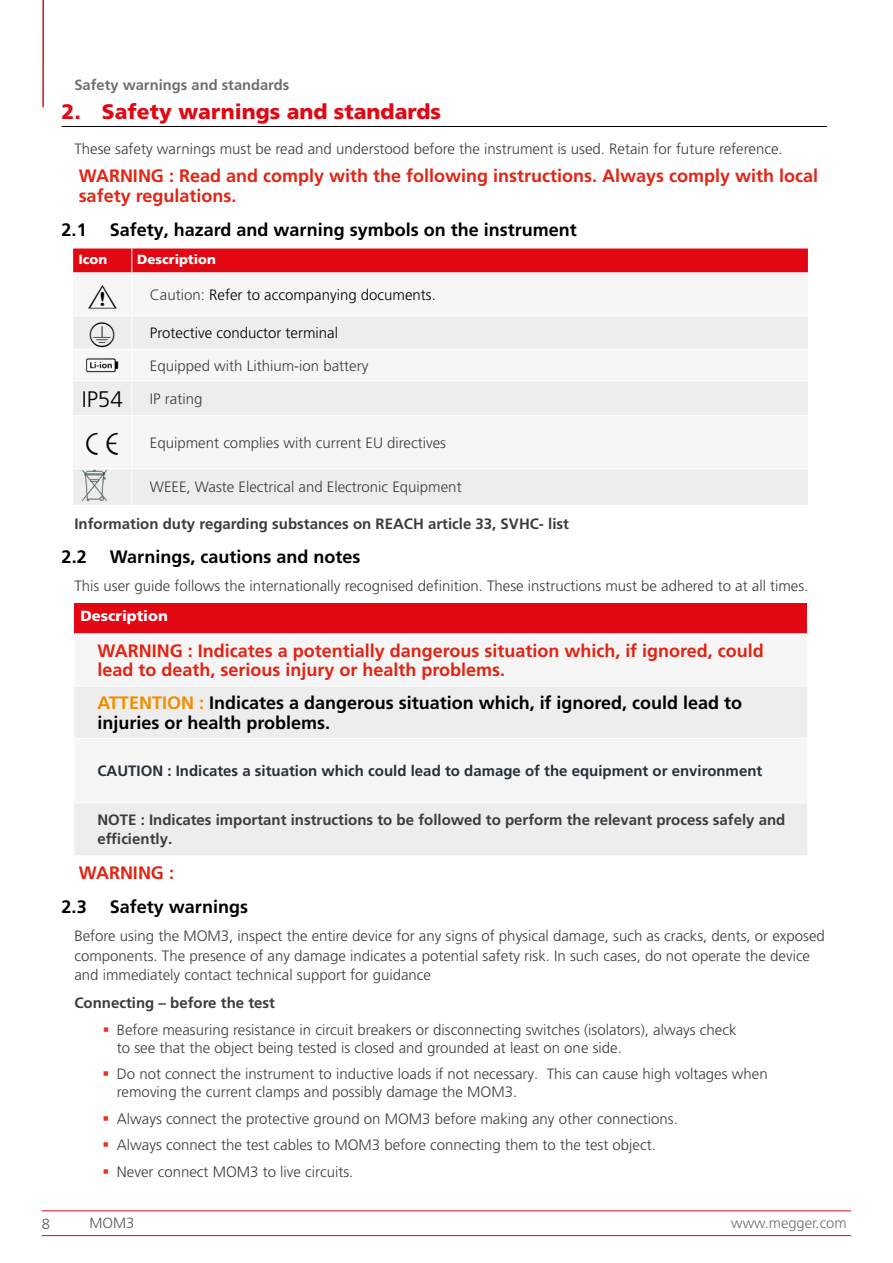
<style>
.page{position:relative;width:893px;height:1263px;background:#fff}
.page>*{position:absolute;margin:0;border:0;box-sizing:border-box;transform-origin:0 0}
.t1{font:900 21px "Frutiger LT Pro";color:#e30613}
.t2{font:700 18px/19.5px "Frutiger LT Pro";color:#e42313}
.t3{font:700 18px/19.5px "Frutiger LT Pro";color:#000}
.t4{font:300 15px/26.5px "Frutiger LT Pro";color:#3c3c3b}
.t5{font:700 15px/19.5px "Frutiger LT Pro";color:#3c3c3b}
.t6{font:700 15px "Frutiger LT Pro";color:#25303b}
.t7{font:300 15px "Frutiger LT Std";color:#000}
.t8{font:700 14.7px "Frutiger LT Pro";color:#706f6f}
.t9{font:300 14.7px "Frutiger LT Pro";color:#706f6f}
.t10{font:900 14.7px "Frutiger LT Pro";color:#fff}
.t11{font:300 14.7px "Frutiger LT Pro";color:#575756}
.t12{font:900 13.2px "Frutiger LT Pro";color:#fff}
.s1{font-family:"Frutiger LT Pro";color:#3c3c3b}
.s2{color:#000}
.s3{font-size:22.5px;color:#000}
.s4{color:#ec9000}
.s5{font-weight:700}
.s6{font-size:14.7px}
</style>
<div class="page">
<hr style="left:42px;top:1210px;width:809px;height:1px;background:#e30613">
<hr style="left:42px;top:1235px;width:809px;height:1px;background:#e30613">
<hr style="left:42px;top:0;width:2px;height:107px;background:#cd1719">
<hr style="left:62px;top:126px;width:765px;height:1px;background:#000">
<svg style="left:73px;top:317px;width:735px;height:188px;fill:#ededed"></svg>
<div style="left:73px;top:248px;width:735px;height:24px;background:#e30613"></div>
<hr style="left:131px;top:316px;width:1px;height:33px;background:#fff">
<hr style="left:73px;top:349px;width:59px;height:1px;background:#fff">
<hr style="left:132px;top:349px;width:676px;height:1px;background:#fff">
<hr style="left:131px;top:349px;width:1px;height:31px;background:#fff">
<hr style="left:73px;top:380px;width:59px;height:1px;background:#fff">
<hr style="left:132px;top:380px;width:676px;height:1px;background:#fff">
<hr style="left:131px;top:381px;width:1px;height:34px;background:#fff">
<hr style="left:73px;top:415px;width:59px;height:1px;background:#fff">
<hr style="left:132px;top:415px;width:676px;height:1px;background:#fff">
<hr style="left:131px;top:416px;width:1px;height:52px;background:#fff">
<hr style="left:73px;top:468px;width:59px;height:1px;background:#fff">
<hr style="left:132px;top:468px;width:676px;height:1px;background:#fff">
<hr style="left:131px;top:469px;width:1px;height:36px;background:#fff">
<img style="left:79px;top:354px;width:46px;height:26px">
<img style="left:74px;top:469px;width:40px;height:36px">
<div style="left:74px;top:604px;width:733px;height:30px;background:#e30613"></div>
<svg style="left:74px;top:687px;width:733px;height:168px;fill:#ededed"></svg>
<hr style="left:74px;top:633px;width:733px;height:1px;background:#fff">
<hr style="left:74px;top:738px;width:733px;height:1px;background:#fff">
<hr style="left:74px;top:802px;width:733px;height:1px;background:#fff">
<svg style="left:86px;top:433px;width:32px;height:22px"></svg>
<p class="t8" style="left:74px;top:76px;width:216px">Safety warnings and standards</p>
<h1 class="t1" style="left:62px;top:99px;width:381px">2. Safety warnings and standards</h1>
<p class="t4" style="left:74px;top:136px;width:710px">These safety warnings must be read and understood before the instrument is used. Retain for future reference.</p>
<p class="t2" style="left:79px;top:166px;width:741px">WARNING : Read and comply with the following instructions. Always comply with local safety regulations.</p>
<p class="t3" style="left:62px;top:220px;width:27px">2.1</p>
<p class="t3" style="left:110px;top:220px;width:469px">Safety, hazard and warning symbols on the instrument</p>
<p class="t12" style="left:79px;top:251px;width:30px">Icon</p>
<p class="t12" style="left:137px;top:251px;width:80px">Description</p>
<p class="t7" style="left:150px;top:286px;width:287px"><span class="s1">Caution:</span> Refer to accompanying documents.</p>
<p class="t4" style="left:150px;top:317px;width:220px;line-height:32.4px;text-indent:-61px"><span class="s2">◆ Protective conductor terminal<br></span>Equipped with Lithium-ion battery</p>
<p class="t4" style="left:82px;top:385px;width:122px"><span class="s3">IP54</span> IP rating</p>
<p class="t4" style="left:150px;top:429px;width:298px">Equipment complies with current EU directives</p>
<p class="t4" style="left:150px;top:474px;width:313px">WEEE, Waste Electrical and Electronic Equipment</p>
<p class="t5" style="left:74px;top:514px;width:496px">Information duty regarding substances on REACH article 33, SVHC- list</p>
<p class="t3" style="left:62px;top:547px;width:27px">2.2</p>
<p class="t3" style="left:110px;top:547px;width:252px">Warnings, cautions and notes</p>
<p class="t4" style="left:74px;top:572px;width:736px">This user guide follows the internationally recognised definition. These instructions must be adhered to at all times.</p>
<p class="t10" style="left:80px;top:607px;width:89px">Description</p>
<p class="t2" style="left:97px;top:641px;width:668px">WARNING : Indicates a potentially dangerous situation which, if ignored, could lead to death, serious injury or health problems.</p>
<p class="t3" style="left:97px;top:693px;width:646px"><span class="s4">ATTENTION :</span> Indicates a dangerous situation which, if ignored, could lead to injuries or health problems.</p>
<p class="t6" style="left:97px;top:762px;width:666px">CAUTION : Indicates a situation which could lead to damage of the equipment or environment</p>
<p class="t5" style="left:97px;top:810px;width:689px">NOTE : Indicates important instructions to be followed to perform the relevant process safely and efficiently.</p>
<p class="t2" style="left:79px;top:863px;width:97px">WARNING :</p>
<p class="t3" style="left:62px;top:897px;width:27px">2.3</p>
<p class="t3" style="left:110px;top:897px;width:140px">Safety warnings</p>
<p class="t4" style="left:74px;top:926px;width:752px;line-height:19.5px">Before using the MOM3, inspect the entire device for any signs of physical damage, such as cracks, dents, or exposed components. The presence of any damage indicates a potential safety risk. In such cases, do not operate the device and immediately contact technical support for guidance</p>
<p class="t4" style="left:117px;top:990px;width:621px;text-indent:-43px"><span class="s5">Connecting – before the test<br></span><span class="s6">B</span>efore measuring resistance in circuit breakers or disconnecting switches (isolators), always check</p>
<p class="t4" style="left:117px;top:1034px;width:652px">to see that the object being tested is closed and grounded at least on one side.<br>Do not connect the instrument to inductive loads if not necessary. This can cause high voltages when</p>
<p class="t4" style="left:117px;top:1079px;width:562px">removing the current clamps and possibly damage the MOM3.<br>Always connect the protective ground on MOM3 before making any other connections.<br>Always connect the test cables to MOM3 before connecting them to the test object.<br>Never connect MOM3 to live circuits.</p>
<p class="t11" style="left:42px;top:1216px;width:10px">8</p>
<p class="t11" style="left:89px;top:1214px;width:46px">MOM3</p>
<p class="t9" style="left:731px;top:1214px;width:117px">www.megger.com</p>
</div>
